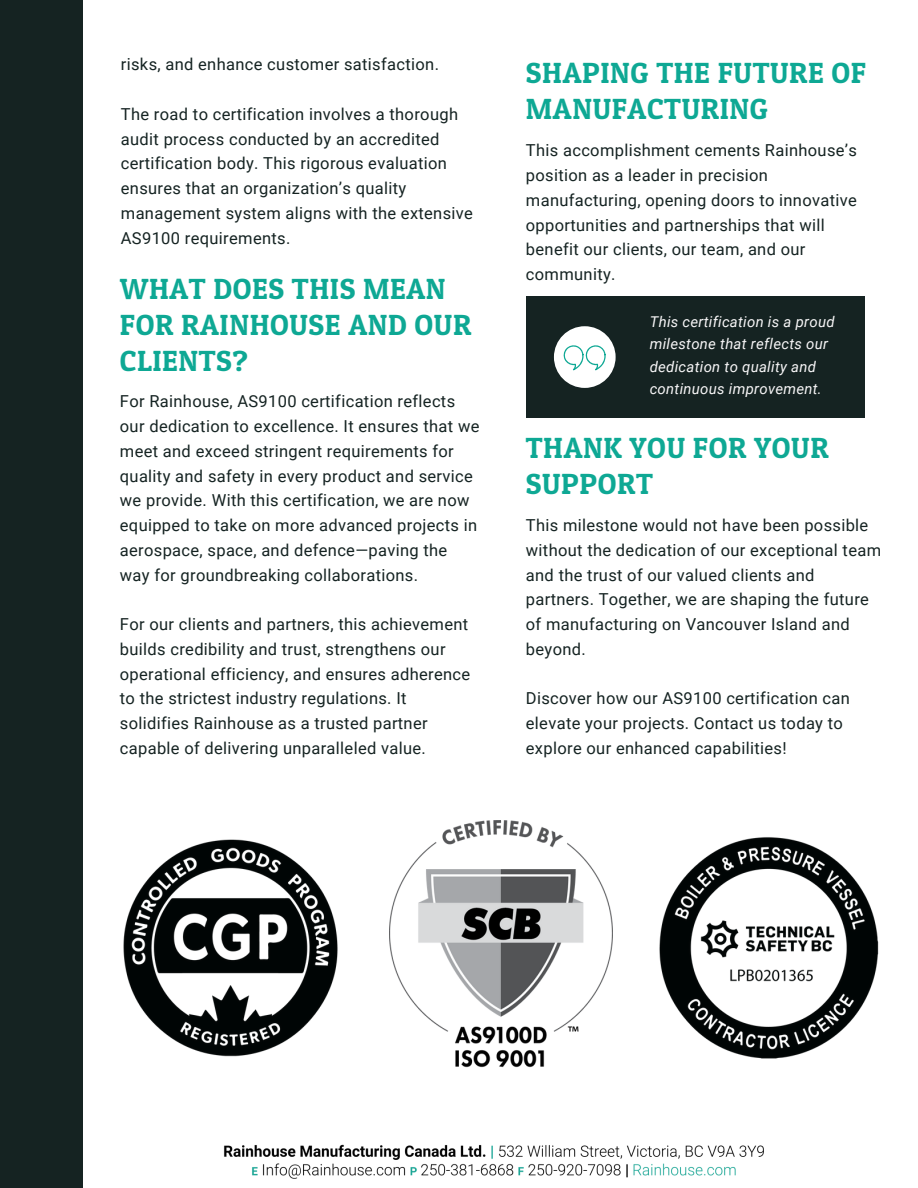
<style>
.page{position:relative;width:918px;height:1188px;background:#fff}
.page>*{position:absolute;margin:0;border:0;box-sizing:border-box;transform-origin:0 0}
.t1{font:29.25px/36px "Patua One";letter-spacing:.02em;color:#0ea894}
.t2{font:16.5px/24.8px "Roboto";letter-spacing:.02em;color:#152322}
.t3{font:italic 14.85px/22.5px "Roboto";letter-spacing:.02em;color:#f7f6f7}
</style>
<div class="page">
<div style="left:0;top:0;width:82px;height:1188px;background:#152322"></div>
<div style="left:526px;top:296px;width:339px;height:122px;background:#152322"></div>
<div style="left:554px;top:326px;width:62px;height:62px;background:#fff;border-radius:50%"></div>
<svg style="left:563px;top:345px;width:43px;height:26px"></svg>
<img style="left:82px;top:1134px;width:682px;height:54px">
<img style="left:123px;top:837px;width:756px;height:222px">
<div style="left:363px;top:808px;width:276px;height:276px;background:#fff"></div>
<img style="left:390px;top:820px;width:222px;height:248px">
<p class="t2" style="left:121px;top:52px;width:320px">risks, and enhance customer satisfaction.</p>
<p class="t2" style="left:121px;top:102px;width:354px">The road to certification involves a thorough audit process conducted by an accredited certification body. This rigorous evaluation ensures that an organization’s quality management system aligns with the extensive AS9100 requirements.</p>
<p class="t1" style="left:120px;top:270px;width:353px">WHAT DOES THIS MEAN<br>FOR RAINHOUSE AND OUR<br>CLIENTS?</p>
<p class="t2" style="left:120px;top:389px;width:361px">For Rainhouse, AS9100 certification reflects our dedication to excellence. It ensures that we meet and exceed stringent requirements for quality and safety in every product and service we provide. With this certification, we are now equipped to take on more advanced projects in aerospace, space, and defence—paving the way for groundbreaking collaborations.</p>
<h1 class="t2" style="left:120px;top:612px;width:352px">For our clients and partners, this achievement builds credibility and trust, strengthens our operational efficiency, and ensures adherence to the strictest industry regulations. It solidifies Rainhouse as a trusted partner capable of delivering unparalleled value.</h1>
<p class="t1" style="left:526px;top:55px;width:342px">SHAPING THE FUTURE OF<br>MANUFACTURING</p>
<p class="t2" style="left:526px;top:138px;width:333px">This accomplishment cements Rainhouse’s position as a leader in precision manufacturing, opening doors to innovative opportunities and partnerships that will benefit our clients, our team, and our community.</p>
<h1 class="t3" style="left:650px;top:310px;width:186px">This certification is a proud milestone that reflects our dedication to quality and continuous improvement.</h1>
<p class="t1" style="left:526px;top:429px;width:304px">THANK YOU FOR YOUR<br>SUPPORT</p>
<p class="t2" style="left:526px;top:513px;width:357px">This milestone would not have been possible without the dedication of our exceptional team and the trust of our valued clients and partners. Together, we are shaping the future of manufacturing on Vancouver Island and beyond.</p>
<p class="t2" style="left:526px;top:686px;width:326px">Discover how our AS9100 certification can elevate your projects. Contact us today to explore our enhanced capabilities!</p>
</div>
